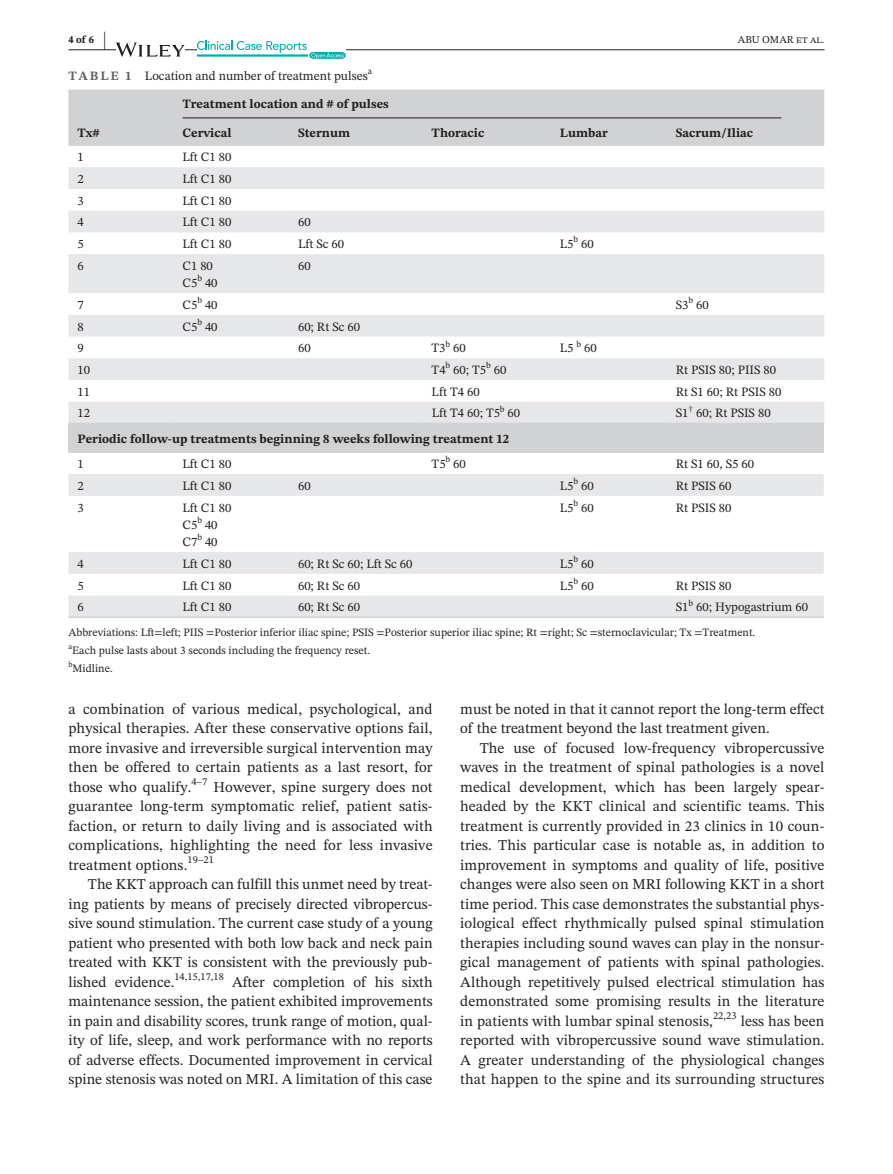
<style>
.page{position:relative;width:893px;height:1174px;background:#fff}
.page>*{position:absolute;margin:0;border:0;box-sizing:border-box;transform-origin:0 0}
.t1{font:15px/19.5px "STIX Two Text";color:#231f20;text-align:justify}
.t2{font:12.75px/17.2px "STIX Two Text";color:#231f20}
.t3{font:700 12.75px "STIX Two Text";color:#231f20}
.t4{font:11.25px "STIX Two Text";color:#231f20}
.t5{font:10.5px "STIX Two Text";color:#231f20}
.t6{font:700 10.5px "STIX Two Text";color:#231f20}
.t7{font:8.85px "STIX Two Text";color:#231f20}
.t8{font:7.8px "STIX Two Text";color:#231f20}
.s1{font-size:21px}
.s2{font-weight:700;color:#636366}
</style>
<div class="page">
<hr style="left:68px;top:49px;width:756px;height:1px;background:#231f20">
<svg style="left:116px;top:43px;width:69px;height:14px"></svg>
<svg style="left:197px;top:41px;width:149px;height:18px"></svg>
<div style="left:68px;top:90px;width:756px;height:56px;background:#d1d2d4"></div>
<svg style="left:68px;top:167px;width:756px;height:256px;fill:#e6e7e9"></svg>
<hr style="left:68px;top:423px;width:105px;height:1px;background:#d1d2d4">
<hr style="left:173px;top:423px;width:116px;height:1px;background:#d1d2d4">
<hr style="left:289px;top:423px;width:134px;height:1px;background:#d1d2d4">
<hr style="left:423px;top:423px;width:128px;height:1px;background:#d1d2d4">
<hr style="left:551px;top:423px;width:116px;height:1px;background:#d1d2d4">
<hr style="left:667px;top:423px;width:157px;height:1px;background:#d1d2d4">
<hr style="left:182px;top:117px;width:599px;height:1px;background:#231f20">
<div style="left:68px;top:424px;width:756px;height:28px;background:#d1d2d4"></div>
<svg style="left:68px;top:474px;width:756px;height:142px"></svg>
<hr style="left:68px;top:616px;width:105px;height:2px;background:#d1d2d4">
<hr style="left:173px;top:616px;width:116px;height:2px;background:#d1d2d4">
<hr style="left:289px;top:616px;width:134px;height:2px;background:#d1d2d4">
<hr style="left:423px;top:616px;width:128px;height:2px;background:#d1d2d4">
<hr style="left:551px;top:616px;width:116px;height:2px;background:#d1d2d4">
<hr style="left:667px;top:616px;width:157px;height:2px;background:#d1d2d4">
<p class="t6" style="left:68px;top:32px;width:39px">4 of 6 <span class="s1">|</span></p>
<p class="t5" style="left:738px;top:32px;width:88px">ABU OMAR et al.</p>
<p class="t2" style="left:68px;top:67px;width:301px"><span class="s2">TABLE 1</span> Location and number of treatment pulses</p>
<p class="t7" style="left:368px;top:65px;width:6px">a</p>
<p class="t3" style="left:182px;top:95px;width:208px">Treatment location and # of pulses</p>
<p class="t3" style="left:77px;top:123px;width:24px">Tx#</p>
<p class="t3" style="left:182px;top:123px;width:51px">Cervical</p>
<p class="t3" style="left:298px;top:123px;width:54px">Sternum</p>
<p class="t3" style="left:432px;top:123px;width:54px">Thoracic</p>
<p class="t3" style="left:560px;top:123px;width:50px">Lumbar</p>
<p class="t3" style="left:676px;top:123px;width:79px">Sacrum/Iliac</p>
<p class="t2" style="left:77px;top:148px;width:8px">1</p>
<p class="t2" style="left:182px;top:148px;width:50px">Lft C1 80</p>
<p class="t2" style="left:77px;top:170px;width:8px">2</p>
<p class="t2" style="left:182px;top:170px;width:50px">Lft C1 80</p>
<p class="t2" style="left:77px;top:192px;width:8px">3</p>
<p class="t2" style="left:182px;top:192px;width:50px">Lft C1 80</p>
<p class="t2" style="left:77px;top:213px;width:8px">4</p>
<p class="t2" style="left:182px;top:213px;width:50px">Lft C1 80</p>
<p class="t2" style="left:298px;top:213px;width:14px">60</p>
<p class="t2" style="left:77px;top:235px;width:8px">5</p>
<p class="t2" style="left:182px;top:235px;width:50px">Lft C1 80</p>
<p class="t2" style="left:298px;top:235px;width:48px">Lft Sc 60</p>
<p class="t2" style="left:560px;top:235px;width:36px">L5<sup>b</sup> 60</p>
<p class="t2" style="left:77px;top:257px;width:8px">6</p>
<p class="t2" style="left:182px;top:257px;width:37px">C1 80<br>C5<sup>b</sup> 40</p>
<p class="t2" style="left:298px;top:257px;width:14px">60</p>
<p class="t2" style="left:77px;top:296px;width:8px">7</p>
<p class="t2" style="left:182px;top:296px;width:37px">C5<sup>b</sup> 40</p>
<p class="t2" style="left:676px;top:296px;width:35px">S3<sup>b</sup> 60</p>
<p class="t2" style="left:77px;top:318px;width:8px">8</p>
<p class="t2" style="left:182px;top:318px;width:37px">C5<sup>b</sup> 40</p>
<p class="t2" style="left:298px;top:318px;width:64px">60; Rt Sc 60</p>
<p class="t2" style="left:77px;top:339px;width:8px">9</p>
<p class="t2" style="left:298px;top:339px;width:14px">60</p>
<p class="t2" style="left:432px;top:339px;width:36px">T3<sup>b</sup> 60</p>
<p class="t2" style="left:560px;top:339px;width:15px">L5</p>
<p class="t7" style="left:577px;top:337px;width:6px">b</p>
<p class="t2" style="left:584px;top:339px;width:14px">60</p>
<p class="t2" style="left:77px;top:361px;width:14px">10</p>
<p class="t2" style="left:432px;top:361px;width:56px">T4<sup>b</sup> 60; T5</p>
<p class="t7" style="left:486px;top:359px;width:6px">b</p>
<p class="t2" style="left:494px;top:361px;width:14px">60</p>
<p class="t2" style="left:676px;top:361px;width:102px">Rt PSIS 80; PIIS 80</p>
<p class="t2" style="left:77px;top:383px;width:14px">11</p>
<p class="t2" style="left:432px;top:383px;width:50px">Lft T4 60</p>
<p class="t2" style="left:676px;top:383px;width:107px">Rt S1 60; Rt PSIS 80</p>
<p class="t2" style="left:77px;top:404px;width:14px">12</p>
<p class="t2" style="left:432px;top:404px;width:90px">Lft T4 60; T5<sup>b</sup> 60</p>
<p class="t2" style="left:676px;top:404px;width:14px">S1</p>
<p class="t7" style="left:688px;top:402px;width:6px">†</p>
<p class="t2" style="left:696px;top:404px;width:76px">60; Rt PSIS 80</p>
<p class="t3" style="left:77px;top:430px;width:433px">Periodic follow-up treatments beginning 8 weeks following treatment 12</p>
<p class="t2" style="left:77px;top:455px;width:8px">1</p>
<p class="t2" style="left:182px;top:455px;width:50px">Lft C1 80</p>
<p class="t2" style="left:432px;top:455px;width:36px">T5<sup>b</sup> 60</p>
<p class="t2" style="left:676px;top:455px;width:80px">Rt S1 60, S5 60</p>
<p class="t2" style="left:77px;top:477px;width:8px">2</p>
<p class="t2" style="left:182px;top:477px;width:50px">Lft C1 80</p>
<p class="t2" style="left:298px;top:477px;width:14px">60</p>
<p class="t2" style="left:560px;top:477px;width:36px">L5<sup>b</sup> 60</p>
<p class="t2" style="left:676px;top:477px;width:57px">Rt PSIS 60</p>
<p class="t2" style="left:77px;top:498px;width:8px">3</p>
<p class="t2" style="left:182px;top:498px;width:50px">Lft C1 80<br>C5<sup>b</sup> 40<br>C7<sup>b</sup> 40</p>
<p class="t2" style="left:560px;top:498px;width:36px">L5<sup>b</sup> 60</p>
<p class="t2" style="left:676px;top:498px;width:57px">Rt PSIS 80</p>
<p class="t2" style="left:77px;top:555px;width:8px">4</p>
<p class="t2" style="left:182px;top:555px;width:50px">Lft C1 80</p>
<p class="t2" style="left:298px;top:555px;width:116px">60; Rt Sc 60; Lft Sc 60</p>
<p class="t2" style="left:560px;top:555px;width:36px">L5<sup>b</sup> 60</p>
<p class="t2" style="left:77px;top:576px;width:8px">5</p>
<p class="t2" style="left:182px;top:576px;width:50px">Lft C1 80</p>
<p class="t2" style="left:298px;top:576px;width:64px">60; Rt Sc 60</p>
<p class="t2" style="left:560px;top:576px;width:36px">L5<sup>b</sup> 60</p>
<p class="t2" style="left:676px;top:576px;width:57px">Rt PSIS 80</p>
<p class="t2" style="left:77px;top:598px;width:8px">6</p>
<p class="t2" style="left:182px;top:598px;width:50px">Lft C1 80</p>
<p class="t2" style="left:298px;top:598px;width:64px">60; Rt Sc 60</p>
<p class="t2" style="left:676px;top:598px;width:134px">S1<sup>b</sup> 60; Hypogastrium 60</p>
<p class="t4" style="left:68px;top:624px;width:688px">Abbreviations: Lft=left; PIIS =Posterior inferior iliac spine; PSIS =Posterior superior iliac spine; Rt =right; Sc =sternoclavicular; Tx =Treatment.</p>
<p class="t8" style="left:68px;top:641px;width:5px">a</p>
<p class="t4" style="left:72px;top:642px;width:299px">Each pulse lasts about 3 seconds including the frequency reset.</p>
<p class="t8" style="left:68px;top:659px;width:6px">b</p>
<p class="t4" style="left:73px;top:660px;width:42px">Midline.</p>
<p class="t1" style="left:68px;top:699px;width:366px">a combination of various medical, psychological, and physical therapies. After these conservative options fail, more invasive and irreversible surgical intervention may then be offered to certain patients as a last resort, for those who qualify.</p>
<p class="t5" style="left:192px;top:774px;width:17px">4–7</p>
<p class="t1" style="left:68px;top:777px;width:366px;text-indent:145px">However, spine surgery does not guarantee long-term symptomatic relief, patient satis&shy;faction, or return to daily living and is associated with complications, highlighting the need for less invasive treatment options.</p>
<p class="t5" style="left:188px;top:852px;width:28px">19–21</p>
<p class="t1" style="left:68px;top:874px;width:366px;text-indent:20px">The KKT approach can fulfill this unmet need by treat&shy;ing patients by means of precisely directed vibropercus&shy;sive sound stimulation. The current case study of a young patient who presented with both low back and neck pain treated with KKT is consistent with the previously pub&shy;lished evidence.</p>
<p class="t5" style="left:174px;top:969px;width:51px">14,15,17,18</p>
<p class="t1" style="left:68px;top:972px;width:366px;text-indent:164px">After completion of his sixth maintenance session, the patient exhibited improvements in pain and disability scores, trunk range of motion, qual&shy;ity of life, sleep, and work performance with no reports of adverse effects. Documented improvement in cervical spine stenosis was noted on MRI. A limitation of this case</p>
<p class="t1" style="left:460px;top:699px;width:366px">must be noted in that it cannot report the long-term effect of the treatment beyond the last treatment given.</p>
<p class="t1" style="left:460px;top:738px;width:366px;text-indent:20px">The use of focused low-frequency vibropercussive waves in the treatment of spinal pathologies is a novel medical development, which has been largely spear&shy;headed by the KKT clinical and scientific teams. This treatment is currently provided in 23 clinics in 10 coun&shy;tries. This particular case is notable as, in addition to improvement in symptoms and quality of life, positive changes were also seen on MRI following KKT in a short time period. This case demonstrates the substantial phys&shy;iological effect rhythmically pulsed spinal stimulation therapies including sound waves can play in the nonsur&shy;gical management of patients with spinal pathologies.<br>Although repetitively pulsed electrical stimulation has demonstrated some promising results in the literature in patients with lumbar spinal stenosis,</p>
<p class="t5" style="left:713px;top:1008px;width:25px">22,23</p>
<p class="t1" style="left:460px;top:1011px;width:366px;text-indent:281px">less has been reported with vibropercussive sound wave stimulation.<br>A greater understanding of the physiological changes that happen to the spine and its surrounding structures</p>
</div>
